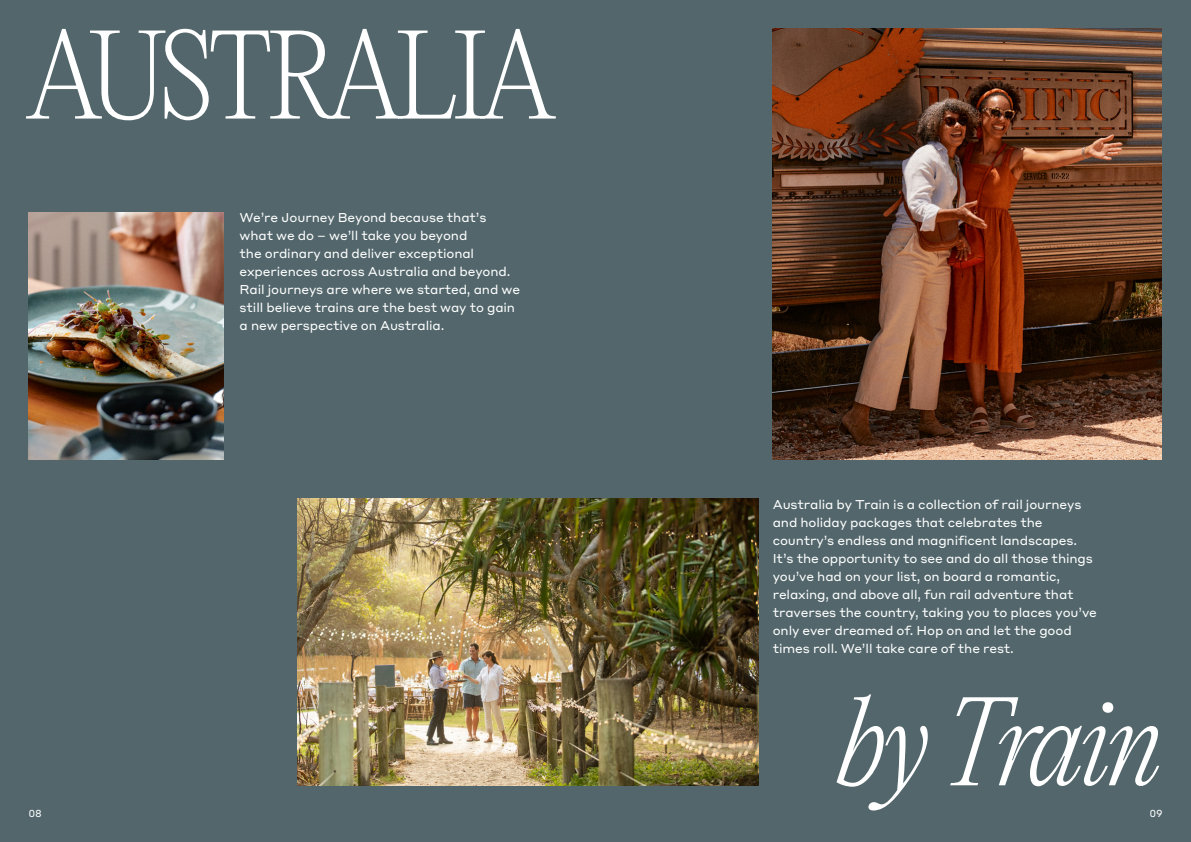
<style>
.page{position:relative;width:1191px;height:842px;background:#52666b}
.page>*{position:absolute;margin:0;border:0;box-sizing:border-box;transform-origin:0 0}
.t1{font:200 110px "PP Editorial New";letter-spacing:-.045em;color:#fff}
.t2{font:italic 200 110px "PP Editorial New";letter-spacing:-.04em;color:#fff}
.t3{font:12.6px/18px "Styrene A";letter-spacing:-.01em;color:#fff}
.t4{font:10px "Styrene A";color:#fff}
</style>
<div class="page">
<img style="left:298px;top:499px;width:460px;height:286px">
<img style="left:29px;top:213px;width:194px;height:246px">
<img style="left:772px;top:28px;width:389px;height:431px">
<p class="t1" style="left:28px;top:1px;width:526px">AUSTRALIA</p>
<p class="t3" style="left:240px;top:208px;width:282px">We’re Journey Beyond because that’s what we do – we’ll take you beyond<br>the ordinary and deliver exceptional experiences across Australia and beyond.<br>Rail journeys are where we started, and we still believe trains are the best way to gain a new perspective on Australia.</p>
<p class="t3" style="left:772px;top:494px;width:326px">Australia by Train is a collection of rail journeys and holiday packages that celebrates the country’s endless and magnificent landscapes.<br>It’s the opportunity to see and do all those things you’ve had on your list, on board a romantic, relaxing, and above all, fun rail adventure that traverses the country, taking you to places you’ve only ever dreamed of. Hop on and let the good times roll. We’ll take care of the rest.</p>
<p class="t2" style="left:835px;top:667px;width:328px">by Train</p>
<p class="t4" style="left:28px;top:805px;width:15px">08</p>
<p class="t4" style="left:1149px;top:805px;width:15px">09</p>
</div>
